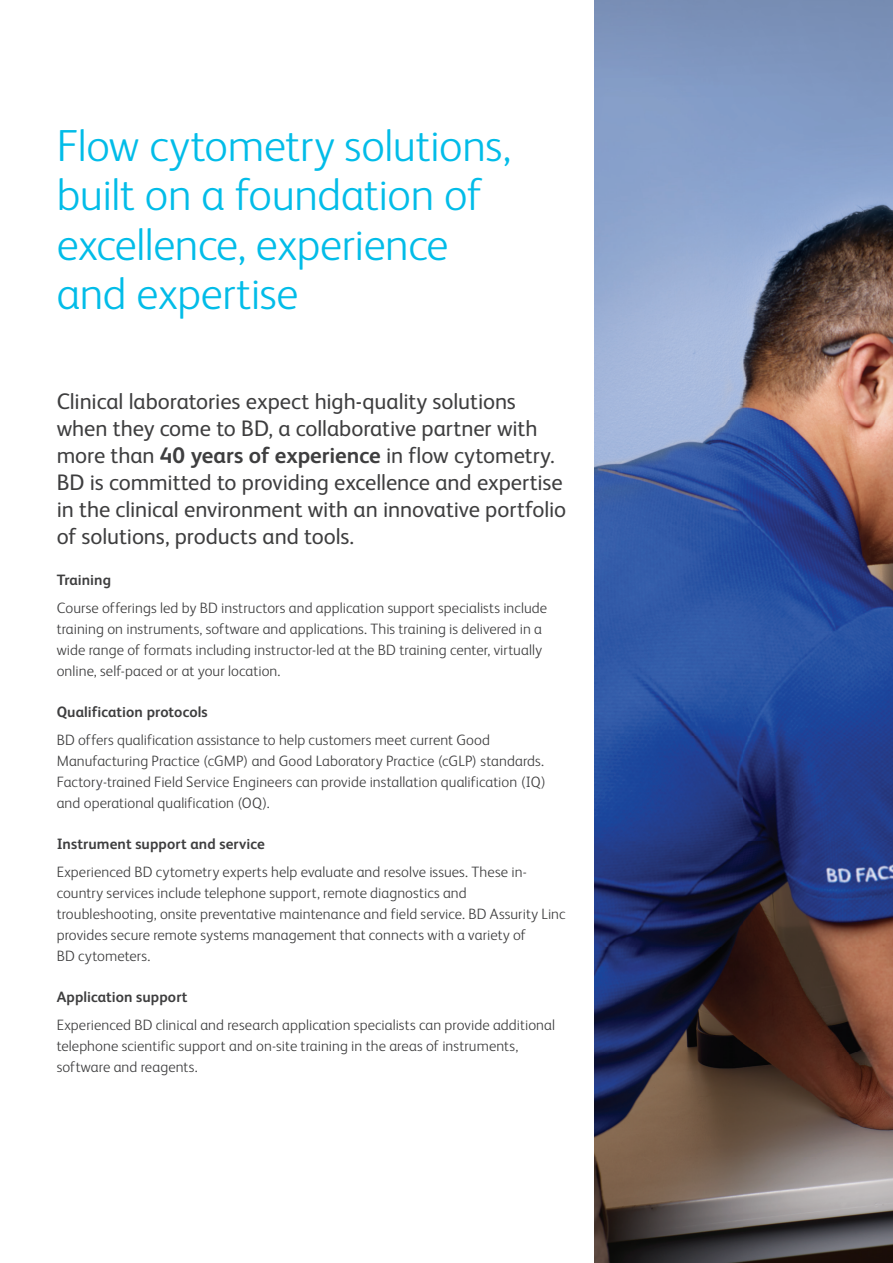
<style>
.page{position:relative;width:893px;height:1263px;background:#fff}
.page>*{position:absolute;margin:0;border:0;box-sizing:border-box;transform-origin:0 0}
.t1{font:300 45px/49.5px "FS Albert Pro";letter-spacing:-.01em;color:#02bce8}
.t2{font:22.5px/27px "FS Albert Pro";letter-spacing:-.005em;color:#3e3e3f}
.t3{font:300 15px/21px "FS Albert Pro";letter-spacing:.005em;color:#3e3e3f}
.t4{font:700 15px "FS Albert Pro";letter-spacing:.005em;color:#3e3e3f}
.s1{font-weight:700}
</style>
<div class="page">
<img style="left:594px;top:0;width:299px;height:1263px">
<h1 class="t1" style="left:57px;top:118px;width:456px">Flow cytometry solutions, built on a foundation of excellence, experience and expertise</h1>
<p class="t2" style="left:57px;top:386px;width:511px">Clinical laboratories expect high-quality solutions when they come to BD, a collaborative partner with more than <span class="s1">40 years of experience</span> in flow cytometry.<br>BD is committed to providing excellence and expertise in the clinical environment with an innovative portfolio of solutions, products and tools.</p>
<p class="t4" style="left:57px;top:569px;width:56px">Training</p>
<p class="t3" style="left:57px;top:596px;width:492px">Course offerings led by BD instructors and application support specialists include training on instruments, software and applications. This training is delivered in a wide range of formats including instructor-led at the BD training center, virtually online, self-paced or at your location.</p>
<p class="t4" style="left:57px;top:701px;width:153px">Qualification protocols</p>
<p class="t3" style="left:57px;top:728px;width:491px">BD offers qualification assistance to help customers meet current Good Manufacturing Practice (cGMP) and Good Laboratory Practice (cGLP) standards.<br>Factory-trained Field Service Engineers can provide installation qualification (IQ) and operational qualification (OQ).</p>
<p class="t4" style="left:57px;top:833px;width:210px">Instrument support and service</p>
<p class="t3" style="left:57px;top:860px;width:510px">Experienced BD cytometry experts help evaluate and resolve issues. These in&shy;country services include telephone support, remote diagnostics and troubleshooting, onsite preventative maintenance and field service. BD Assurity Linc provides secure remote systems management that connects with a variety of<br>BD cytometers.</p>
<p class="t4" style="left:57px;top:986px;width:132px">Application support</p>
<p class="t3" style="left:57px;top:1013px;width:500px">Experienced BD clinical and research application specialists can provide additional telephone scientific support and on-site training in the areas of instruments, software and reagents.</p>
</div>
